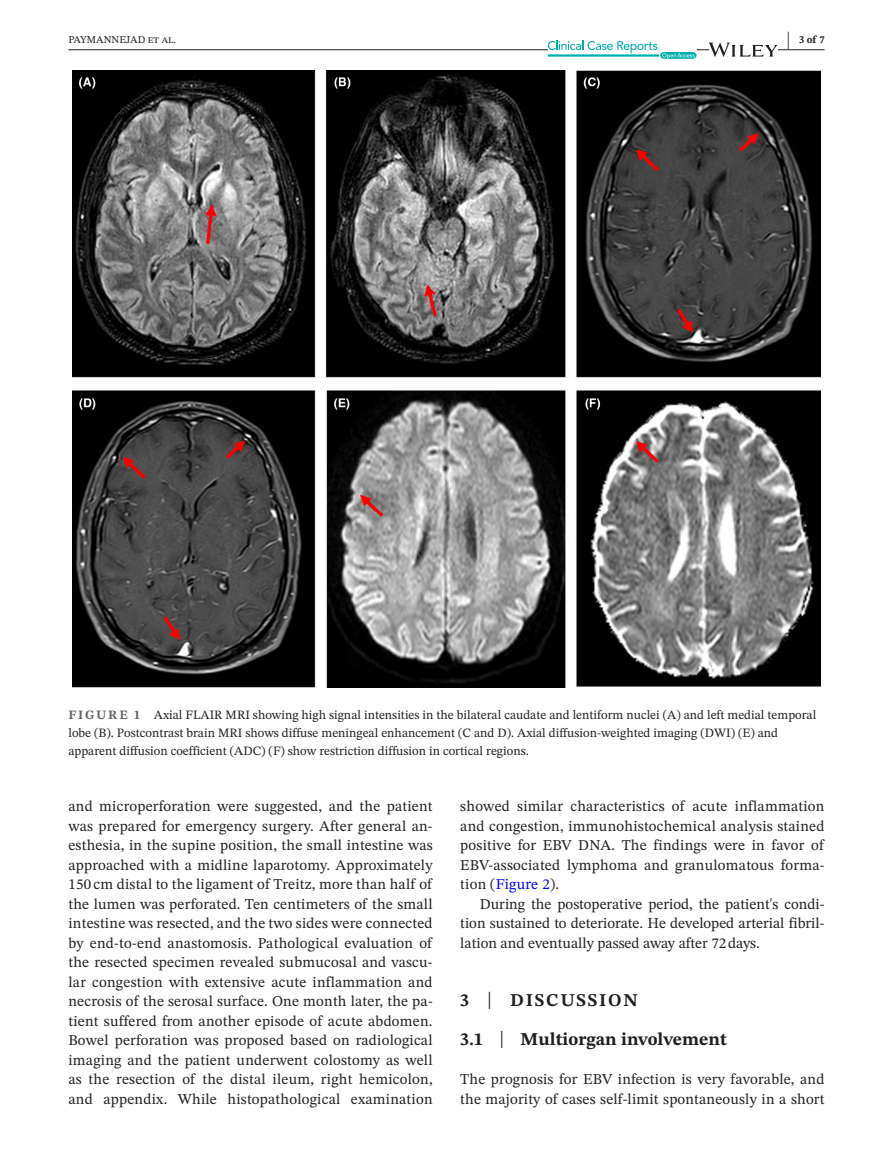
<style>
.page{position:relative;width:893px;height:1174px;background:#fff}
.page>*{position:absolute;margin:0;border:0;box-sizing:border-box;transform-origin:0 0}
.t1{font:700 21px "STIX Two Text";color:#231f20;scale:.42 1}
.t2{font:700 18px/39px "STIX Two Text";color:#231f20}
.t3{font:15px/19.5px "STIX Two Text";letter-spacing:.01em;color:#231f20;text-align:justify}
.t4{font:12.75px/18px "STIX Two Text";color:#231f20}
.t5{font:10.5px "STIX Two Text";color:#231f20}
.t6{font:700 10.5px "STIX Two Text";color:#231f20}
.s1{font-weight:700;color:#636366}
.s2{color:#00f}
.s3{font-weight:400;font-size:23.7px}
</style>
<div class="page">
<hr style="left:68px;top:49px;width:756px;height:1px;background:#231f20">
<svg style="left:548px;top:41px;width:149px;height:18px"></svg>
<svg style="left:709px;top:43px;width:68px;height:14px"></svg>
<img style="left:72px;top:70px;width:749px;height:617px">
<h1 class="t1" style="left:787px;top:24px;width:8px">|</h1>
<p class="t5" style="left:68px;top:32px;width:109px">PAYMANNEJAD et al.</p>
<p class="t6" style="left:799px;top:32px;width:27px">3 of 7</p>
<p class="t4" style="left:68px;top:706px;width:749px"><span class="s1">FIGURE 1</span> Axial FLAIR MRI showing high signal intensities in the bilateral caudate and lentiform nuclei (A) and left medial temporal lobe (B). Postcontrast brain MRI shows diffuse meningeal enhancement (C and D). Axial diffusion-weighted imaging (DWI) (E) and apparent diffusion coefficient (ADC) (F) show restriction diffusion in cortical regions.</p>
<p class="t3" style="left:68px;top:796px;width:366px">and microperforation were suggested, and the patient was prepared for emergency surgery. After general an&shy;esthesia, in the supine position, the small intestine was approached with a midline laparotomy. Approximately 150 cm distal to the ligament of Treitz, more than half of the lumen was perforated. Ten centimeters of the small intestine was resected, and the two sides were connected by end-to-end anastomosis. Pathological evaluation of the resected specimen revealed submucosal and vascu&shy;lar congestion with extensive acute inflammation and necrosis of the serosal surface. One month later, the pa&shy;tient suffered from another episode of acute abdomen.<br>Bowel perforation was proposed based on radiological imaging and the patient underwent colostomy as well as the resection of the distal ileum, right hemicolon, and appendix. While histopathological examination</p>
<p class="t3" style="left:460px;top:796px;width:366px">showed similar characteristics of acute inflammation and congestion, immunohistochemical analysis stained positive for EBV DNA. The findings were in favor of EBV-associated lymphoma and granulomatous forma&shy;tion (<span class="s2">Figure 2</span>).</p>
<p class="t3" style="left:460px;top:894px;width:366px;text-indent:20px">During the postoperative period, the patient's condi&shy;tion sustained to deteriorate. He developed arterial fibril&shy;lation and eventually passed away after 72days.</p>
<p class="t2" style="left:460px;top:981px;width:268px">3 <span class="s3">|</span> DISCUSSION<br>3.1 <span class="s3">|</span> Multiorgan involvement</p>
<p class="t3" style="left:460px;top:1069px;width:366px">The prognosis for EBV infection is very favorable, and the majority of cases self-limit spontaneously in a short</p>
</div>
